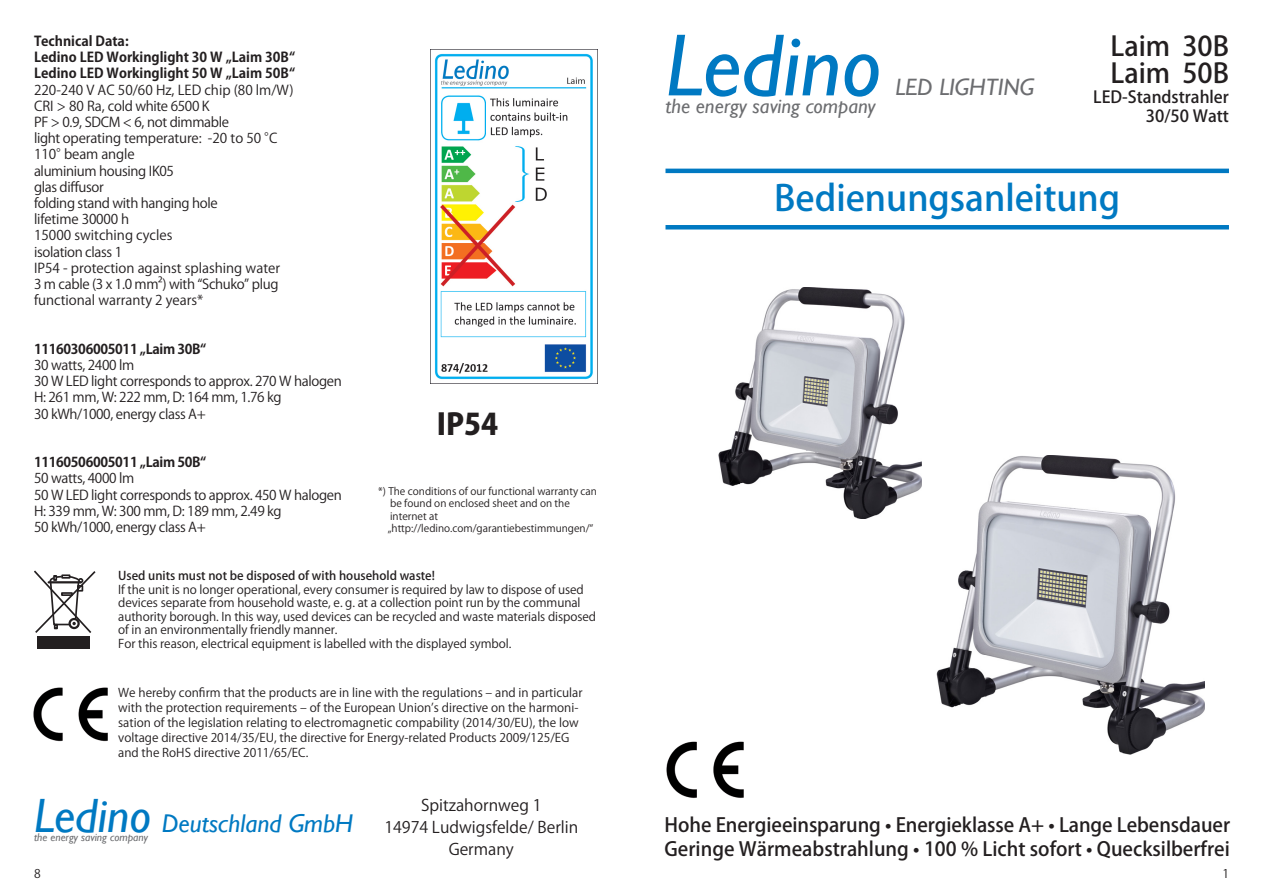
<style>
.page{position:relative;width:1263px;height:893px;background:#fff}
.page>*{position:absolute;margin:0;border:0;box-sizing:border-box;transform-origin:0 0}
.t1{font:italic 88.8px "Gill Sans";color:#0079c2}
.t2{font:500 35.4px "Koz Go Pro";color:#0079c2}
.t3{font:800 29.4px "Koz Go Pro";color:#231f20}
.t4{font:500 27px/27px "Koz Go Pro";color:#231f20}
.t5{font:italic 25.65px "Gill Sans";color:#0079c2}
.t6{font:italic 23.7px "Gill Sans";color:#6c6d70}
.t7{font:italic 20.7px "Gill Sans";color:#6c6d70}
.t8{font:500 19.35px/23.7px "Koz Go Pro";color:#231f20}
.t9{font:500 16.5px/19.8px "Koz Go Pro";color:#231f20;text-align:right}
.t10{font:15.9px/21.9px "Koz Go Pro";color:#231f20;text-align:center}
.t11{font:13.5px/16.2px "Koz Go Pro";letter-spacing:-.025em;color:#231f20}
.t12{font:700 13.5px/16.2px "Koz Go Pro";color:#231f20}
.t13{font:700 13.5px "Koz Go Pro";letter-spacing:-.025em;color:#231f20}
.t14{font:12px/15px "Koz Go Pro";letter-spacing:-.005em;color:#231f20}
.t15{font:500 12px "Koz Go Pro";color:#231f20}
.t16{font:italic 11.25px "Gill Sans";color:#6c6d70}
.t17{font:10.2px/12.3px "Koz Go Pro";color:#231f20}
.s1{font-size:48.15px}
</style>
<div class="page">
<hr style="left:665px;top:169px;width:564px;height:4px;background:#0079c2">
<div style="left:665px;top:225px;width:564px;height:5px;background:#0079c2"></div>
<img style="left:33px;top:687px;width:74px;height:55px">
<svg style="left:35px;top:570px;width:61px;height:63px"></svg>
<div style="left:37px;top:636px;width:52px;height:12px;background:#231f20"></div>
<img style="left:430px;top:49px;width:167px;height:334px">
<img style="left:666px;top:741px;width:78px;height:57px">
<img style="left:719px;top:287px;width:203px;height:232px">
<img style="left:936px;top:455px;width:269px;height:299px">
<p class="t12" style="left:34px;top:34px;width:263px">Technical Data:<br>Ledino LED Workinglight 30 W „Laim 30B“<br>Ledino LED Workinglight 50 W „Laim 50B“</p>
<p class="t11" style="left:34px;top:82px;width:261px">220-240 V AC 50/60 Hz, LED chip (80 lm/W)<br>CRI &gt; 80 Ra, cold white 6500 K<br>PF &gt; 0.9, SDCM &lt; 6, not dimmable<br>light operating temperature: -20 to 50 °C<br>110°beam angle<br>aluminium housing IK05<br>glas diffusor<br>folding stand with hanging hole<br>lifetime 30000 h<br>15000 switching cycles<br>isolation class 1<br>IP54 - protection against splashing water<br>3 m cable (3 x 1.0 mm²) with “Schuko” plug functional warranty 2 years*</p>
<p class="t13" style="left:34px;top:340px;width:174px">11160306005011 „Laim 30B“</p>
<p class="t11" style="left:34px;top:357px;width:309px">30 watts, 2400 lm<br>30 W LED light corresponds to approx. 270 W halogen<br>H: 261 mm, W: 222 mm, D: 164 mm, 1.76 kg<br>30 kWh/1000, energy class A+</p>
<p class="t13" style="left:34px;top:453px;width:174px">11160506005011 „Laim 50B“</p>
<p class="t11" style="left:34px;top:471px;width:309px">50 watts, 4000 lm<br>50 W LED light corresponds to approx. 450 W halogen<br>H: 339 mm, W: 300 mm, D: 189 mm, 2.49 kg<br>50 kWh/1000, energy class A+</p>
<h3 class="t3" style="left:437px;top:405px;width:63px">IP54</h3>
<p class="t17" style="left:388px;top:485px;width:211px;text-indent:-10px">*) The conditions of our functional warranty can be found on enclosed sheet and on the internet at „http://ledino.com/garantiebestimmungen/“</p>
<p class="t15" style="left:118px;top:568px;width:318px">Used units must not be disposed of with household waste!</p>
<p class="t14" style="left:118px;top:583px;width:479px;line-height:13.5px">If the unit is no longer operational, every consumer is required by law to dispose of used devices separate from household waste, e. g. at a collection point run by the communal authority borough. In this way, used devices can be recycled and waste materials disposed of in an environmentally friendly manner.<br>For this reason, electrical equipment is labelled with the displayed symbol.</p>
<p class="t14" style="left:118px;top:685px;width:466px">We hereby confirm that the products are in line with the regulations – and in particular with the protection requirements – of the European Union’s directive on the harmoni&shy;sation of the legislation relating to electromagnetic compability (2014/30/EU), the low voltage directive 2014/35/EU, the directive for Energy-related Products 2009/125/EG and the RoHS directive 2011/65/EC.</p>
<h3 class="t5" style="left:34px;top:808px;width:321px"><span class="s1">Ledino</span> Deutschland GmbH</h3>
<p class="t16" style="left:34px;top:831px;width:115px">the energy saving company</p>
<h3 class="t10" style="left:384px;top:795px;width:195px">Spitzahornweg 1<br>14974 Ludwigsfelde/ Berlin<br>Germany</h3>
<h1 class="t1" style="left:665px;top:15px;width:217px">Ledino</h1>
<h3 class="t7" style="left:665px;top:94px;width:212px">the energy saving company</h3>
<h3 class="t6" style="left:895px;top:74px;width:140px">LED LIGHTING</h3>
<h3 class="t4" style="left:1110px;top:34px;width:120px">Laim 30B<br>Laim 50B</h3>
<h3 class="t9" style="left:1093px;top:88px;width:137px">LED-Standstrahler<br>30/50 Watt</h3>
<h2 class="t2" style="left:774px;top:176px;width:347px">Bedienungsanleitung</h2>
<h3 class="t8" style="left:665px;top:814px;width:567px">Hohe Energieeinsparung • Energieklasse A+ • Lange Lebensdauer<br>Geringe Wärmeabstrahlung • 100 % Licht sofort • Quecksilberfrei</h3>
<p class="t14" style="left:34px;top:866px;width:8px">8</p>
<p class="t14" style="left:1222px;top:866px;width:8px">1</p>
</div>
